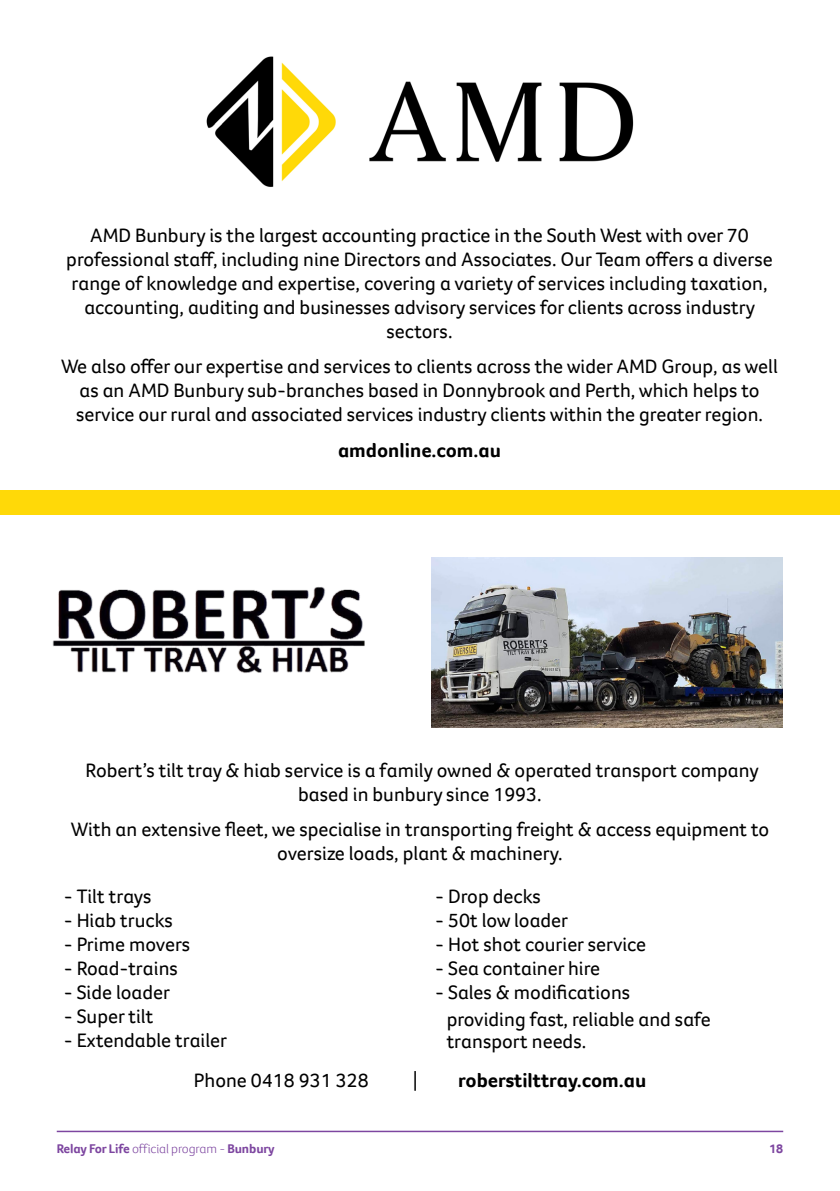
<style>
.page{position:relative;width:840px;height:1191px;background:#fff}
.page>*{position:absolute;margin:0;border:0;box-sizing:border-box;transform-origin:0 0}
.t1{font:700 25.4px "Calibri";color:#000}
.Sub-heading{font:20px/24px "Foco CC";color:#000;text-align:center}
.Sub-heading-2{font:700 20px "Foco CC";color:#000}
.t2{font:700 19.2px/23px "Calibri";color:#000;text-align:center}
.t3{font:700 13px "Foco CC";letter-spacing:-.01em;color:#7d46a0}
.s1{font-weight:300}
</style>
<div class="page">
<hr style="left:57px;top:1130px;width:725px;height:2px;background:#7d46a0">
<img style="left:52px;top:586px;width:313px;height:87px">
<img style="left:431px;top:557px;width:351px;height:171px">
<div style="left:0;top:490px;width:839px;height:25px;background:#ffd908"></div>
<img style="left:207px;top:57px;width:425px;height:130px">
<p class="t1" style="left:148px;top:218px;width:537px">- PRIME MOVERS - ROAD-TRAINS - SIDE LOADER</p>
<p class="t1" style="left:141px;top:248px;width:551px">- SUPER TILT -EXTENDABLE TRAILER - DROP DECKS</p>
<p class="t1" style="left:310px;top:279px;width:207px">- 50T LOW LOADER</p>
<p class="Sub-heading" style="left:66px;top:223px;width:707px">AMD Bunbury is the largest accounting practice in the South West with over 70 professional staff, including nine Directors and Associates. Our Team offers a diverse range of knowledge and expertise, covering a variety of services including taxation, accounting, auditing and businesses advisory services for clients across industry sectors.</p>
<p class="Sub-heading" style="left:61px;top:354px;width:717px">We also offer our expertise and services to clients across the wider AMD Group, as well as an AMD Bunbury sub-branches based in Donnybrook and Perth, which helps to service our rural and associated services industry clients within the greater region.</p>
<p class="Sub-heading-2" style="left:338px;top:437px;width:164px">amdonline.com.au</p>
<p class="t1" style="left:154px;top:340px;width:526px">- SEA CONTAINER HIRE, SALES &amp; MODIFICATIONS</p>
<p class="t1" style="left:111px;top:409px;width:611px">PROVIDING FAST, RELIABLE AND SAFE TRANSPORT NEEDS</p>
<p class="Sub-heading" style="left:86px;top:758px;width:674px">Robert’s tilt tray &amp; hiab service is a family owned &amp; operated transport company based in bunbury since 1993.</p>
<p class="Sub-heading" style="left:71px;top:817px;width:699px">With an extensive fleet, we specialise in transporting freight &amp; access equipment to oversize loads, plant &amp; machinery.</p>
<p class="t2" style="left:50px;top:817px;width:498px">FREIGHT &amp; ACCESS EQUIPMENT TO OVERSIZE LOADS, PLANT &amp;<br>MACHINERY.</p>
<p class="Sub-heading" style="left:64px;top:883px;width:89px">- Tilt trays</p>
<p class="Sub-heading" style="left:64px;top:907px;width:110px">- Hiab trucks</p>
<p class="Sub-heading" style="left:64px;top:931px;width:128px">- Prime movers</p>
<p class="Sub-heading" style="left:64px;top:955px;width:115px">- Road-trains</p>
<p class="Sub-heading" style="left:64px;top:979px;width:108px">- Side loader</p>
<p class="Sub-heading" style="left:64px;top:1003px;width:91px">- Super tilt</p>
<p class="Sub-heading" style="left:64px;top:1027px;width:164px">- Extendable trailer</p>
<p class="Sub-heading" style="left:435px;top:883px;width:107px">- Drop decks</p>
<p class="Sub-heading" style="left:435px;top:907px;width:134px">- 50t low loader</p>
<p class="Sub-heading" style="left:435px;top:931px;width:212px">- Hot shot courier service</p>
<p class="Sub-heading" style="left:435px;top:955px;width:166px">- Sea container hire</p>
<p class="Sub-heading" style="left:435px;top:979px;width:196px">- Sales &amp; modifications</p>
<p class="Sub-heading" style="left:446px;top:1008px;width:265px;line-height:22px;text-align:left">providing fast, reliable and safe transport needs.</p>
<p class="Sub-heading" style="left:194px;top:1067px;width:176px">Phone 0418 931 328</p>
<p class="Sub-heading" style="left:412px;top:1067px;width:7px">|</p>
<p class="Sub-heading-2" style="left:458px;top:1066px;width:189px">roberstilttray.com.au</p>
<p class="t3" style="left:57px;top:1140px;width:219px">Relay For Life <span class="s1">official program -</span> Bunbury</p>
<p class="t3" style="left:768px;top:1140px;width:16px">18</p>
</div>
